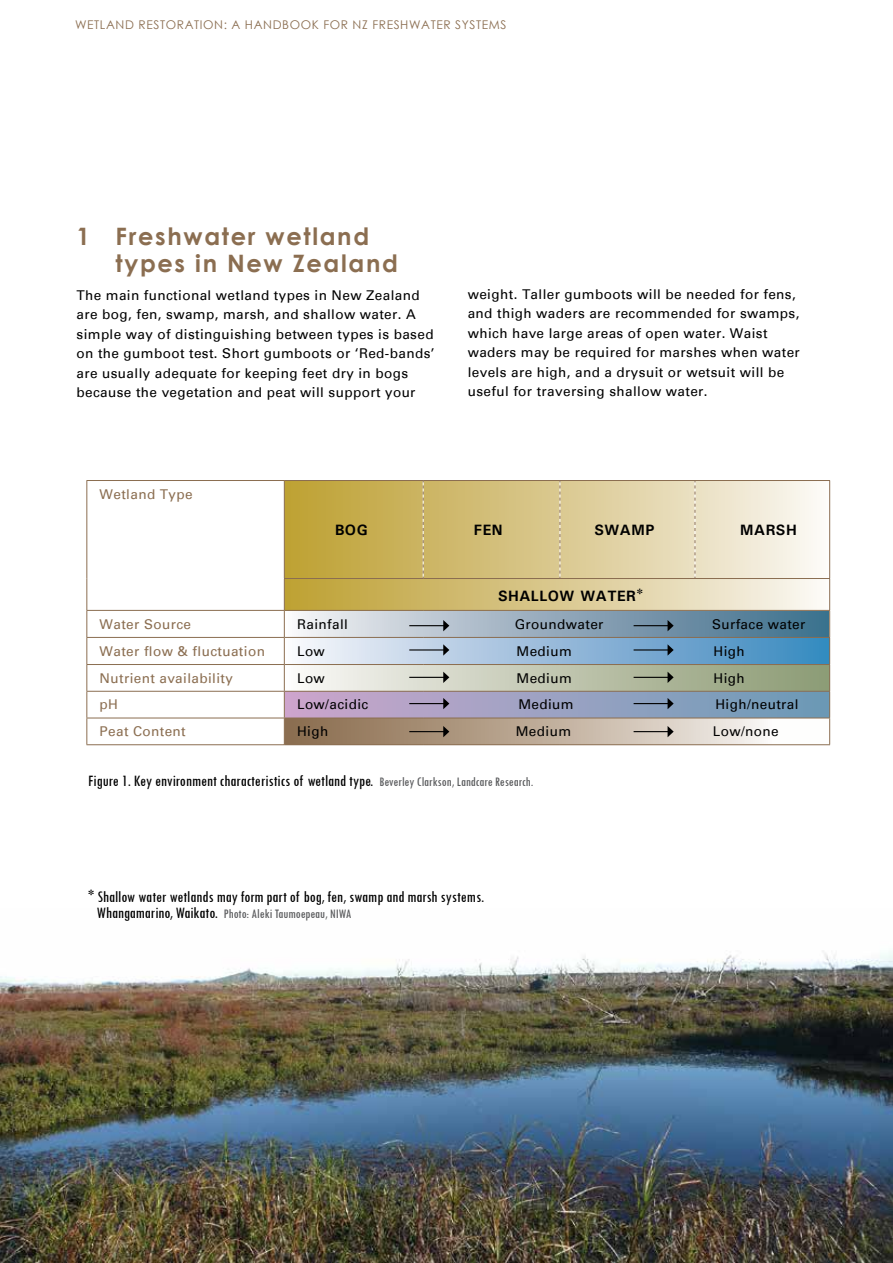
<style>
.page{position:relative;width:893px;height:1263px;background:#fff}
.page>*{position:absolute;margin:0;border:0;box-sizing:border-box;transform-origin:0 0}
.t1{font:700 24px/27px "Century Gothic";letter-spacing:.07em;color:#8b6e51}
.t2{font:condensed 16.5px "Tw Cen";color:#000}
.t3{font:700 15px "Univers";letter-spacing:.03em;color:#000}
.t4{font:13.5px/19.5px "Univers";letter-spacing:.03em;color:#000}
.t5{font:13.5px "Univers";letter-spacing:.03em;color:#8b6e51}
.t6{font:condensed 13.5px "Tw Cen";color:#58595b}
.t7{font:12px "Century Gothic";letter-spacing:.05em;color:#8b6e51}
.s1{font-family:"Tw Cen";font-weight:400;font-stretch:condensed;font-size:19.5px}
.s2{font-size:13.5px;color:#58595b}
.s3{font-size:19.5px}
.s4{font-size:16.5px;color:#000}
</style>
<div class="page">
<div style="left:283px;top:638px;width:546px;height:26px;background:linear-gradient(to right,#f8f3f8,#3685bc)"></div>
<div style="left:283px;top:611px;width:546px;height:27px;background:linear-gradient(to right,#f5f1f4,#386a88)"></div>
<div style="left:284px;top:718px;width:545px;height:27px;background:linear-gradient(to right,#856645,#fff)"></div>
<div style="left:284px;top:664px;width:545px;height:27px;background:linear-gradient(to right,#f9f7f5,#8a9870)"></div>
<div style="left:284px;top:481px;width:546px;height:129px;background:linear-gradient(to right,#bc9e30,#faf7f3)"></div>
<div style="left:285px;top:691px;width:545px;height:27px;background:linear-gradient(to right,#cca6cd,#6a9bb6)"></div>
<img style="left:0;top:951px;width:893px;height:312px">
<svg style="left:87px;top:481px;width:197px;height:263px"></svg>
<hr style="left:86px;top:610px;width:198px;height:1px;background:#8b6e51">
<hr style="left:86px;top:637px;width:198px;height:1px;background:#8b6e51">
<hr style="left:86px;top:664px;width:198px;height:1px;background:#8b6e51">
<hr style="left:86px;top:691px;width:198px;height:1px;background:#8b6e51">
<hr style="left:86px;top:718px;width:198px;height:1px;background:#8b6e51">
<svg style="left:86px;top:611px;width:1px;height:133px"></svg>
<hr style="left:86px;top:744px;width:198px;height:1px;background:#8b6e51">
<hr style="left:829px;top:579px;width:1px;height:31px;background:#8b6e51">
<hr style="left:86px;top:480px;width:198px;height:1px;background:#8b6e51">
<hr style="left:86px;top:481px;width:1px;height:97px;background:#8b6e51">
<hr style="left:86px;top:578px;width:1px;height:32px;background:#8b6e51">
<hr style="left:284px;top:579px;width:1px;height:31px;background:#8b6e51">
<hr style="left:284px;top:481px;width:1px;height:97px;background:#8b6e51">
<hr style="left:829px;top:481px;width:1px;height:97px;background:#8b6e51">
<hr style="left:284px;top:578px;width:139px;height:1px;background:#8b6e51">
<hr style="left:423px;top:578px;width:137px;height:1px;background:#8b6e51">
<hr style="left:560px;top:578px;width:135px;height:1px;background:#8b6e51">
<hr style="left:695px;top:578px;width:135px;height:1px;background:#8b6e51">
<svg style="left:423px;top:481px;width:1px;height:97px"></svg>
<svg style="left:560px;top:481px;width:1px;height:97px"></svg>
<svg style="left:695px;top:481px;width:1px;height:97px"></svg>
<hr style="left:284px;top:480px;width:139px;height:1px;background:#8b6e51">
<hr style="left:423px;top:480px;width:137px;height:1px;background:#8b6e51">
<hr style="left:560px;top:480px;width:135px;height:1px;background:#8b6e51">
<hr style="left:695px;top:480px;width:135px;height:1px;background:#8b6e51">
<hr style="left:284px;top:610px;width:139px;height:1px;background:#8b6e51">
<hr style="left:423px;top:610px;width:137px;height:1px;background:#8b6e51">
<hr style="left:560px;top:610px;width:135px;height:1px;background:#8b6e51">
<hr style="left:695px;top:610px;width:135px;height:1px;background:#8b6e51">
<hr style="left:284px;top:637px;width:139px;height:1px;background:#8b6e51">
<hr style="left:423px;top:637px;width:137px;height:1px;background:#8b6e51">
<hr style="left:560px;top:637px;width:135px;height:1px;background:#8b6e51">
<hr style="left:695px;top:637px;width:135px;height:1px;background:#8b6e51">
<hr style="left:284px;top:664px;width:139px;height:1px;background:#8b6e51">
<hr style="left:423px;top:664px;width:137px;height:1px;background:#8b6e51">
<hr style="left:560px;top:664px;width:135px;height:1px;background:#8b6e51">
<hr style="left:695px;top:664px;width:135px;height:1px;background:#8b6e51">
<hr style="left:284px;top:691px;width:139px;height:1px;background:#8b6e51">
<hr style="left:423px;top:691px;width:137px;height:1px;background:#8b6e51">
<hr style="left:560px;top:691px;width:135px;height:1px;background:#8b6e51">
<hr style="left:695px;top:691px;width:135px;height:1px;background:#8b6e51">
<hr style="left:284px;top:718px;width:139px;height:1px;background:#8b6e51">
<svg style="left:284px;top:611px;width:1px;height:133px"></svg>
<hr style="left:423px;top:718px;width:137px;height:1px;background:#8b6e51">
<hr style="left:560px;top:718px;width:135px;height:1px;background:#8b6e51">
<hr style="left:695px;top:718px;width:135px;height:1px;background:#8b6e51">
<svg style="left:829px;top:611px;width:1px;height:133px"></svg>
<hr style="left:284px;top:744px;width:139px;height:1px;background:#8b6e51">
<hr style="left:423px;top:744px;width:137px;height:1px;background:#8b6e51">
<hr style="left:560px;top:744px;width:135px;height:1px;background:#8b6e51">
<hr style="left:695px;top:744px;width:135px;height:1px;background:#8b6e51">
<hr style="left:634px;top:625px;width:34px;height:1px;background:#000">
<svg style="left:668px;top:620px;width:6px;height:11px"></svg>
<hr style="left:409px;top:625px;width:35px;height:1px;background:#000">
<svg style="left:443px;top:620px;width:6px;height:11px"></svg>
<hr style="left:409px;top:649px;width:35px;height:1px;background:#000">
<svg style="left:443px;top:644px;width:6px;height:12px"></svg>
<hr style="left:409px;top:677px;width:35px;height:1px;background:#000">
<svg style="left:443px;top:672px;width:6px;height:11px"></svg>
<hr style="left:409px;top:703px;width:35px;height:1px;background:#000">
<svg style="left:443px;top:698px;width:6px;height:11px"></svg>
<hr style="left:409px;top:731px;width:35px;height:1px;background:#000">
<svg style="left:443px;top:726px;width:6px;height:11px"></svg>
<hr style="left:634px;top:649px;width:34px;height:1px;background:#000">
<svg style="left:668px;top:644px;width:6px;height:12px"></svg>
<hr style="left:634px;top:677px;width:34px;height:1px;background:#000">
<svg style="left:668px;top:672px;width:6px;height:11px"></svg>
<hr style="left:634px;top:703px;width:34px;height:1px;background:#000">
<svg style="left:668px;top:698px;width:6px;height:11px"></svg>
<hr style="left:634px;top:731px;width:34px;height:1px;background:#000">
<svg style="left:668px;top:726px;width:6px;height:11px"></svg>
<p class="t7" style="left:75px;top:16px;width:433px">WETLAND RESTORATION: A HANDBOOK FOR NZ FRESHWATER SYSTEMS</p>
<h1 class="t1" style="left:116px;top:221px;width:284px;text-indent:-39px">1 Freshwater wetland types in New Zealand</h1>
<p class="t4" style="left:77px;top:285px;width:360px">The main functional wetland types in New Zealand are bog, fen, swamp, marsh, and shallow water. A simple way of distinguishing between types is based on the gumboot test. Short gumboots or ‘Red-bands’ are usually adequate for keeping feet dry in bogs because the vegetation and peat will support your</p>
<p class="t4" style="left:468px;top:284px;width:334px">weight. Taller gumboots will be needed for fens, and thigh waders are recommended for swamps, which have large areas of open water. Waist waders may be required for marshes when water levels are high, and a drysuit or wetsuit will be useful for traversing shallow water.</p>
<p class="t5" style="left:100px;top:486px;width:94px">Wetland Type</p>
<p class="t3" style="left:335px;top:520px;width:34px">BOG</p>
<p class="t3" style="left:474px;top:520px;width:30px">FEN</p>
<p class="t3" style="left:594px;top:520px;width:61px">SWAMP</p>
<p class="t3" style="left:740px;top:520px;width:58px">MARSH</p>
<p class="t3" style="left:498px;top:586px;width:146px">SHALLOW WATER<span class="s1">*</span></p>
<p class="t5" style="left:100px;top:616px;width:93px">Water Source</p>
<p class="t4" style="left:297px;top:614px;width:52px">Rainfall</p>
<p class="t4" style="left:515px;top:614px;width:90px">Groundwater</p>
<p class="t4" style="left:712px;top:614px;width:95px">Surface water</p>
<p class="t5" style="left:100px;top:643px;width:167px">Water flow &amp; fluctuation</p>
<p class="t4" style="left:297px;top:641px;width:29px">Low</p>
<p class="t4" style="left:517px;top:641px;width:57px">Medium</p>
<p class="t4" style="left:714px;top:641px;width:33px">High</p>
<p class="t5" style="left:100px;top:670px;width:135px">Nutrient availability</p>
<p class="t4" style="left:297px;top:668px;width:29px">Low</p>
<p class="t4" style="left:517px;top:668px;width:57px">Medium</p>
<p class="t4" style="left:714px;top:668px;width:33px">High</p>
<p class="t5" style="left:100px;top:697px;width:20px">pH</p>
<p class="t4" style="left:297px;top:695px;width:73px">Low/acidic</p>
<p class="t4" style="left:518px;top:695px;width:57px">Medium</p>
<p class="t4" style="left:715px;top:695px;width:85px">High/neutral</p>
<p class="t5" style="left:100px;top:723px;width:88px">Peat Content</p>
<p class="t4" style="left:297px;top:722px;width:33px">High</p>
<p class="t4" style="left:516px;top:722px;width:57px">Medium</p>
<p class="t4" style="left:713px;top:722px;width:67px">Low/none</p>
<p class="t2" style="left:88px;top:771px;width:447px">Figure 1. Key environment characteristics of wetland type. <span class="s2">Beverley Clarkson, Landcare Research.</span></p>
<p class="t2" style="left:88px;top:886px;width:398px"><span class="s3">*</span> Shallow water wetlands may form part of bog, fen, swamp and marsh systems.</p>
<p class="t6" style="left:97px;top:906px;width:256px"><span class="s4">Whangamarino, Waikato.</span> Photo: Aleki Taumoepeau, NIWA</p>
</div>
